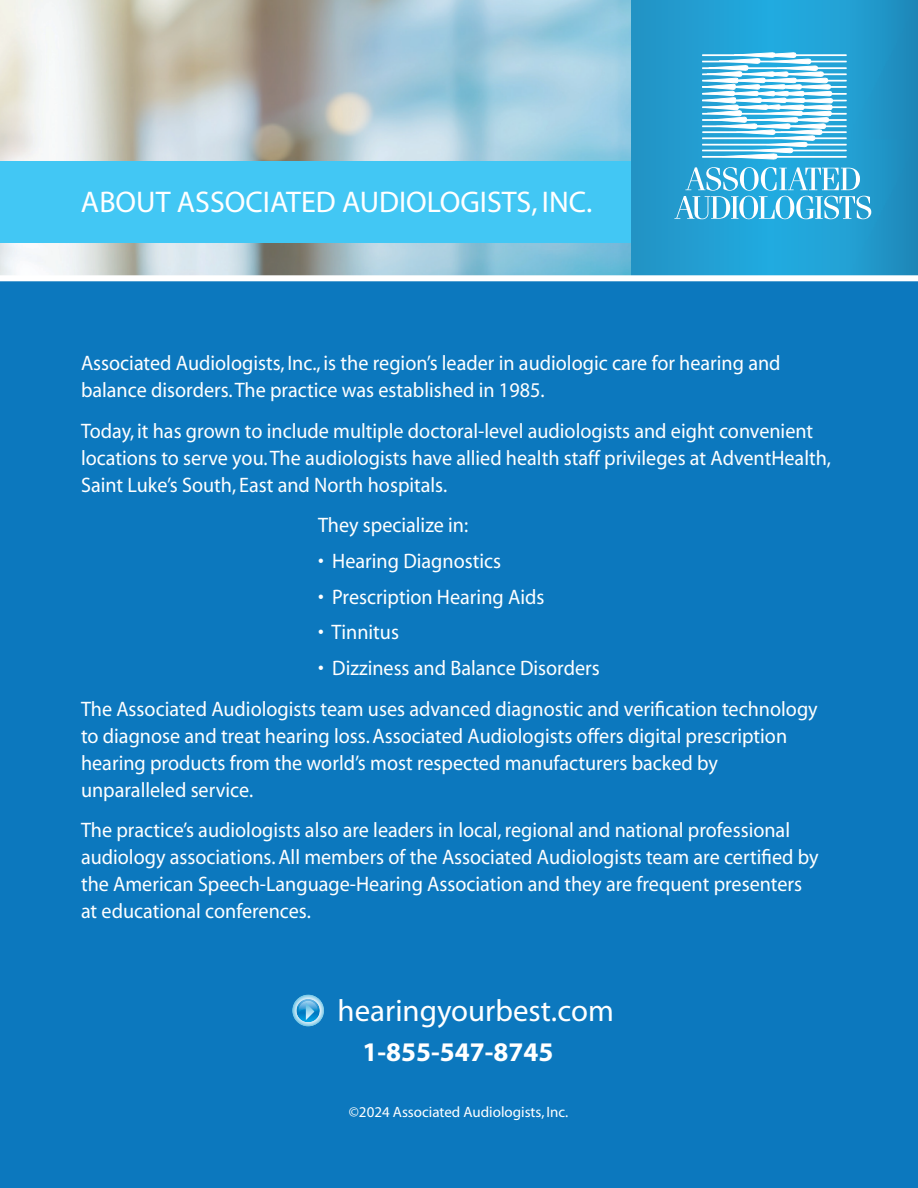
<style>
.page{position:relative;width:918px;height:1188px;background:#fff}
.page>*{position:absolute;margin:0;border:0;box-sizing:border-box;transform-origin:0 0}
.t1{font:30.9px "Myriad";color:#fff}
.t2{font:30px "Myriad";color:#fff}
.t3{font:700 27px "Myriad";color:#fff}
.t4{font:21px/27px "Myriad";color:#fff;scale:.96 1}
.t5{font:15px "Myriad";color:#fff}
</style>
<div class="page">
<img style="left:0;top:0;width:918px;height:275px">
<div style="left:0;top:162px;width:631px;height:81px;background:#42c7f4"></div>
<hr style="left:702px;top:54px;width:144px;height:2px;background:#fff">
<hr style="left:702px;top:61px;width:144px;height:1px;background:#fff">
<hr style="left:702px;top:67px;width:144px;height:2px;background:#fff">
<hr style="left:702px;top:73px;width:144px;height:2px;background:#fff">
<hr style="left:702px;top:80px;width:144px;height:1px;background:#fff">
<hr style="left:702px;top:86px;width:144px;height:2px;background:#fff">
<hr style="left:702px;top:93px;width:144px;height:2px;background:#fff">
<hr style="left:702px;top:100px;width:144px;height:1px;background:#fff">
<hr style="left:702px;top:106px;width:144px;height:2px;background:#fff">
<hr style="left:702px;top:113px;width:144px;height:2px;background:#fff">
<hr style="left:702px;top:119px;width:144px;height:2px;background:#fff">
<hr style="left:702px;top:125px;width:144px;height:2px;background:#fff">
<hr style="left:702px;top:131px;width:144px;height:2px;background:#fff">
<hr style="left:702px;top:137px;width:144px;height:2px;background:#fff">
<hr style="left:702px;top:156px;width:144px;height:2px;background:#fff">
<hr style="left:702px;top:150px;width:144px;height:1px;background:#fff">
<hr style="left:702px;top:144px;width:144px;height:1px;background:#fff">
<svg style="left:702px;top:53px;width:131px;height:106px"></svg>
<svg style="left:674px;top:167px;width:197px;height:52px"></svg>
<div style="left:0;top:278px;width:918px;height:910px;background:#0c78be"></div>
<img style="left:292px;top:995px;width:32px;height:32px">
<img style="left:296px;top:999px;width:24px;height:23px">
<img style="left:298px;top:1001px;width:20px;height:12px">
<img style="left:306px;top:1002px;width:9px;height:19px">
<div style="left:0;top:275px;width:918px;height:6px;background:#fff"></div>
<h2 class="t2" style="left:81px;top:189px;width:131px">AboUt Associated</h2>
<h2 class="t2" style="left:342px;top:189px;width:53px">AUdiologists</h2>
<h2 class="t2" style="left:531px;top:189px;width:63px">, Inc.</h2>
<p class="t4" style="left:81px;top:352px;width:730px">Associated Audiologists, Inc., is the region’s leader in audiologic care for hearing and balance disorders. The practice was established in 1985.</p>
<p class="t4" style="left:81px;top:419px;width:783px">Today, it has grown to include multiple doctoral-level audiologists and eight convenient locations to serve you. The audiologists have allied health staff privileges at AdventHealth,<br>Saint Luke’s South, East and North hospitals.</p>
<p class="t4" style="left:318px;top:514px;width:158px">They specialize in:</p>
<p class="t4" style="left:318px;top:549px;width:192px">• Hearing Diagnostics</p>
<p class="t4" style="left:318px;top:585px;width:237px">• Prescription Hearing Aids</p>
<p class="t4" style="left:318px;top:620px;width:86px">• Tinnitus</p>
<p class="t4" style="left:81px;top:649px;width:769px;line-height:40.5px;text-indent:237px">• Dizziness and Balance Disorders<br>The Associated Audiologists team uses advanced diagnostic and verification technology</p>
<p class="t4" style="left:81px;top:724px;width:737px">to diagnose and treat hearing loss. Associated Audiologists offers digital prescription hearing products from the world’s most respected manufacturers backed by unparalleled service.</p>
<p class="t4" style="left:81px;top:818px;width:770px">The practice’s audiologists also are leaders in local, regional and national professional audiology associations. All members of the Associated Audiologists team are certified by the American Speech-Language-Hearing Association and they are frequent presenters at educational conferences.</p>
<h1 class="t1" style="left:338px;top:999px;width:278px">hearingyourbest.com</h1>
<p class="t3" style="left:363px;top:1041px;width:192px">1-855-547-8745</p>
<p class="t5" style="left:349px;top:1106px;width:221px">©2024 Associated Audiologists, Inc.</p>
</div>
